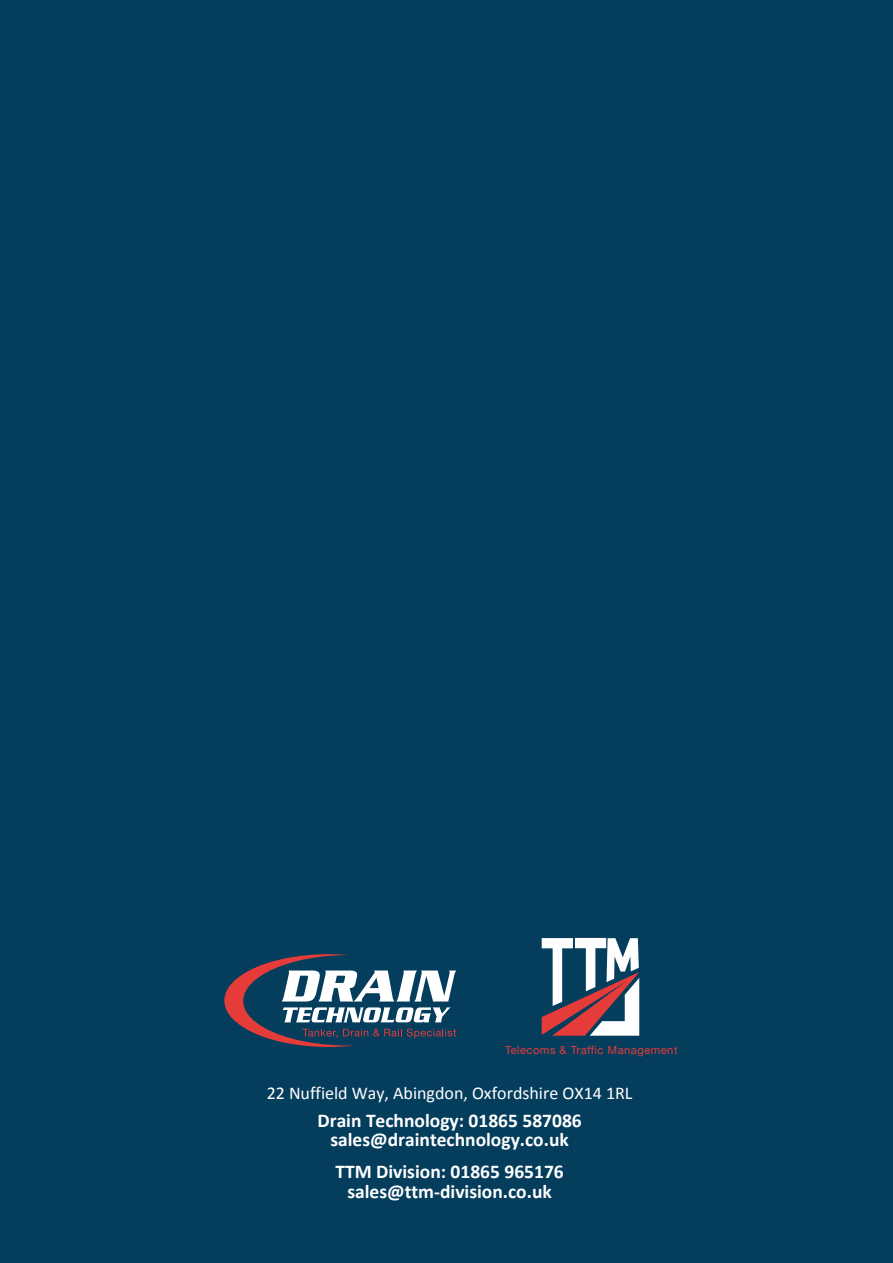
<style>
.page{position:relative;width:893px;height:1263px;background:#053d5d}
.page>*{position:absolute;margin:0;border:0;box-sizing:border-box;transform-origin:0 0}
.t1{font:700 19.5px/19.5px "Calibri";color:#fff;text-align:center}
.t2{font:18px "Calibri";color:#fff}
.t3{font:11.25px "Helvetica Neue";letter-spacing:.04em;color:#e53c3a}
</style>
<div class="page">
<svg style="left:224px;top:954px;width:232px;height:93px"></svg>
<svg style="left:542px;top:938px;width:97px;height:98px"></svg>
<p class="t3" style="left:505px;top:1042px;width:174px">Telecoms &amp; Traffic Management</p>
<p class="t2" style="left:267px;top:1080px;width:367px">22 Nuffield Way, Abingdon, Oxfordshire OX14 1RL</p>
<p class="t1" style="left:317px;top:1110px;width:266px">Drain Technology: 01865 587086 sales@draintechnology.co.uk</p>
<p class="t1" style="left:335px;top:1161px;width:230px">TTM Division: 01865 965176 sales@ttm-division.co.uk</p>
</div>
